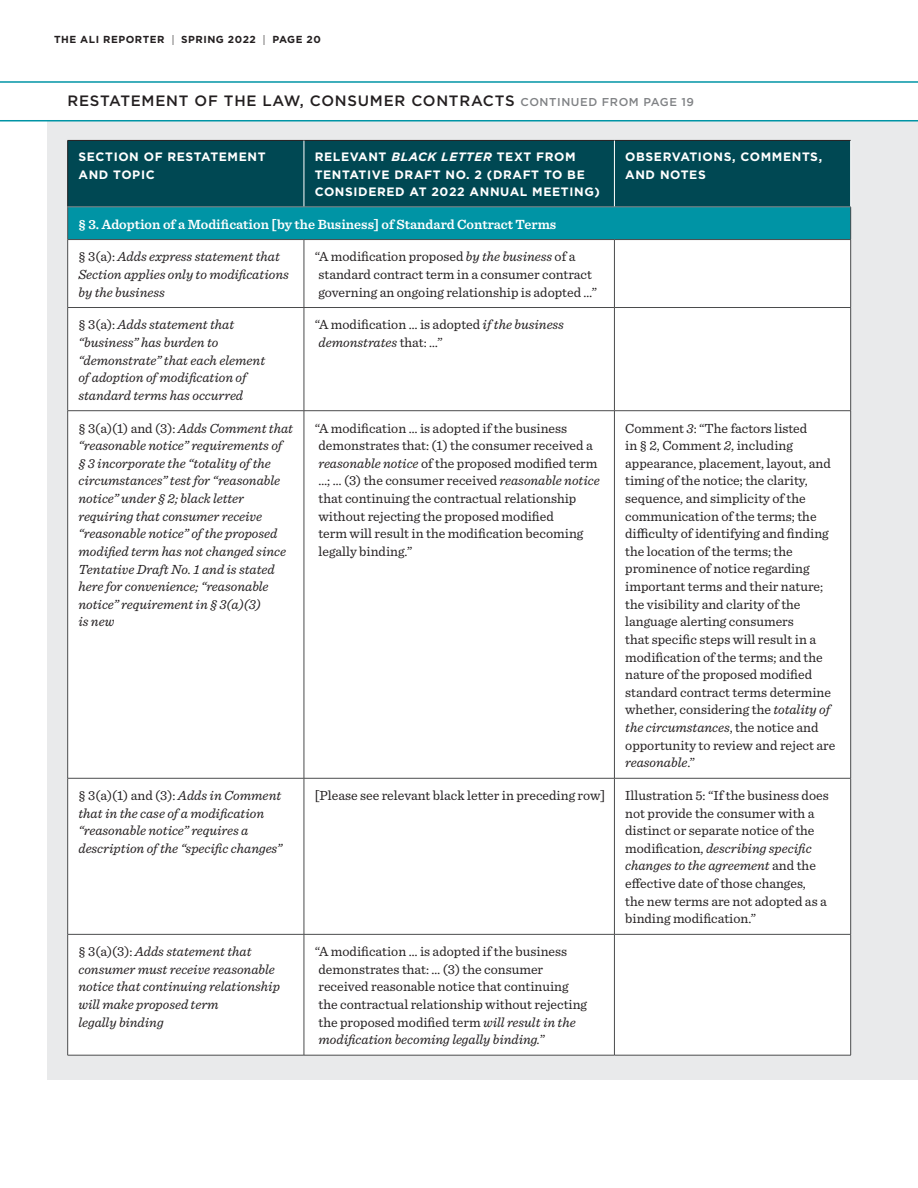
<style>
.page{position:relative;width:918px;height:1188px;background:#fff}
.page>*{position:absolute;margin:0;border:0;box-sizing:border-box;transform-origin:0 0}
.t1{font:500 15px "Gotham";letter-spacing:.05em;color:#231f20}
.t2{font:13.8px/17.5px "Sentinel";color:#231f20}
.t3{font:italic 13.8px/17.5px "Sentinel";color:#231f20}
.t4{font:600 13.8px "Sentinel";color:#fff}
.t5{font:700 12.15px/17.5px "Gotham";letter-spacing:.05em;color:#fff}
.t6{font:700 10.2px "Gotham";letter-spacing:.05em;color:#231f20}
.s1{font-size:11.4px;color:#808285}
.s2{font-style:italic}
.s3{font-style:normal}
</style>
<div class="page">
<div style="left:47px;top:120px;width:871px;height:960px;background:#e9eaeb"></div>
<div style="left:68px;top:141px;width:782px;height:66px;background:#004853"></div>
<div style="left:68px;top:207px;width:783px;height:33px;background:#0094a5"></div>
<div style="left:68px;top:240px;width:782px;height:815px;background:#fff"></div>
<hr style="left:67px;top:207px;width:1px;height:32px;background:#4b4c4d">
<hr style="left:850px;top:207px;width:1px;height:32px;background:#4b4c4d">
<hr style="left:68px;top:239px;width:236px;height:1px;background:#4b4c4d">
<hr style="left:67px;top:240px;width:1px;height:67px;background:#4b4c4d">
<hr style="left:304px;top:239px;width:310px;height:1px;background:#4b4c4d">
<hr style="left:304px;top:240px;width:1px;height:67px;background:#4b4c4d">
<hr style="left:614px;top:239px;width:237px;height:1px;background:#4b4c4d">
<hr style="left:614px;top:240px;width:1px;height:67px;background:#4b4c4d">
<hr style="left:850px;top:240px;width:1px;height:67px;background:#4b4c4d">
<hr style="left:68px;top:307px;width:236px;height:1px;background:#4b4c4d">
<hr style="left:67px;top:308px;width:1px;height:103px;background:#4b4c4d">
<hr style="left:304px;top:307px;width:310px;height:1px;background:#4b4c4d">
<hr style="left:304px;top:308px;width:1px;height:103px;background:#4b4c4d">
<hr style="left:614px;top:307px;width:237px;height:1px;background:#4b4c4d">
<hr style="left:614px;top:308px;width:1px;height:103px;background:#4b4c4d">
<hr style="left:850px;top:308px;width:1px;height:103px;background:#4b4c4d">
<hr style="left:68px;top:410px;width:236px;height:1px;background:#4b4c4d">
<hr style="left:67px;top:411px;width:1px;height:367px;background:#4b4c4d">
<hr style="left:304px;top:410px;width:310px;height:1px;background:#4b4c4d">
<hr style="left:304px;top:411px;width:1px;height:367px;background:#4b4c4d">
<hr style="left:614px;top:410px;width:237px;height:1px;background:#4b4c4d">
<hr style="left:614px;top:411px;width:1px;height:367px;background:#4b4c4d">
<hr style="left:850px;top:411px;width:1px;height:367px;background:#4b4c4d">
<hr style="left:68px;top:778px;width:236px;height:1px;background:#4b4c4d">
<hr style="left:67px;top:778px;width:1px;height:156px;background:#4b4c4d">
<hr style="left:304px;top:778px;width:310px;height:1px;background:#4b4c4d">
<hr style="left:304px;top:778px;width:1px;height:156px;background:#4b4c4d">
<hr style="left:614px;top:778px;width:237px;height:1px;background:#4b4c4d">
<hr style="left:614px;top:778px;width:1px;height:156px;background:#4b4c4d">
<hr style="left:850px;top:778px;width:1px;height:156px;background:#4b4c4d">
<hr style="left:68px;top:934px;width:236px;height:1px;background:#4b4c4d">
<hr style="left:67px;top:935px;width:1px;height:120px;background:#4b4c4d">
<hr style="left:304px;top:934px;width:310px;height:1px;background:#4b4c4d">
<hr style="left:304px;top:935px;width:1px;height:120px;background:#4b4c4d">
<hr style="left:614px;top:934px;width:237px;height:1px;background:#4b4c4d">
<hr style="left:614px;top:935px;width:1px;height:120px;background:#4b4c4d">
<hr style="left:850px;top:935px;width:1px;height:120px;background:#4b4c4d">
<hr style="left:68px;top:1055px;width:236px;height:1px;background:#4b4c4d">
<hr style="left:304px;top:1055px;width:310px;height:1px;background:#4b4c4d">
<hr style="left:614px;top:1055px;width:237px;height:1px;background:#4b4c4d">
<hr style="left:68px;top:140px;width:236px;height:1px;background:#231f20">
<hr style="left:67px;top:141px;width:1px;height:66px;background:#231f20">
<hr style="left:304px;top:140px;width:310px;height:1px;background:#231f20">
<hr style="left:614px;top:140px;width:237px;height:1px;background:#231f20">
<hr style="left:304px;top:141px;width:1px;height:66px;background:#fff">
<hr style="left:614px;top:141px;width:1px;height:66px;background:#fff">
<hr style="left:850px;top:141px;width:1px;height:66px;background:#fff">
<hr style="left:68px;top:207px;width:236px;height:1px;background:#808285">
<hr style="left:304px;top:207px;width:310px;height:1px;background:#808285">
<hr style="left:614px;top:207px;width:237px;height:1px;background:#808285">
<hr style="left:0;top:81px;width:918px;height:2px;background:#0094a5">
<hr style="left:0;top:120px;width:918px;height:1px;background:#0094a5">
<svg style="left:172px;top:35px;width:2px;height:10px"></svg>
<p class="t6" style="left:54px;top:33px;width:112px">THE ALI REPORTER</p>
<p class="t6" style="left:181px;top:33px;width:76px">SPRING 2022</p>
<p class="t6" style="left:272px;top:33px;width:50px">PAGE 20</p>
<p class="t1" style="left:68px;top:91px;width:628px">RESTATEMENT OF THE LAW, CONSUMER CONTRACTS <span class="s1">CONTINUED FROM PAGE 19</span></p>
<p class="t5" style="left:78px;top:148px;width:189px">SECTION OF RESTATEMENT<br>AND TOPIC</p>
<p class="t5" style="left:315px;top:148px;width:287px">RELEVANT <span class="s2">BLACK LETTER</span> TEXT FROM<br>TENTATIVE DRAFT NO. 2 (DRAFT TO BE<br>CONSIDERED AT 2022 ANNUAL MEETING)</p>
<p class="t5" style="left:625px;top:148px;width:198px">OBSERVATIONS, COMMENTS,<br>AND NOTES</p>
<p class="t4" style="left:78px;top:213px;width:479px">§ 3. Adoption of a Modification [by the Business] of Standard Contract Terms</p>
<p class="t3" style="left:78px;top:247px;width:212px"><span class="s3">§ 3(a):</span> Adds express statement that<br>Section applies only to modifications by the business</p>
<p class="t2" style="left:315px;top:247px;width:284px">“A modification proposed <span class="s2">by the business</span> of a standard contract term in a consumer contract governing an ongoing relationship is adopted …”</p>
<p class="t3" style="left:78px;top:315px;width:188px"><span class="s3">§ 3(a):</span> Adds statement that “business” has burden to “demonstrate” that each element of adoption of modification of standard terms has occurred</p>
<p class="t2" style="left:315px;top:315px;width:251px">“A modification … is adopted <span class="s2">if the business demonstrates</span> that: …”</p>
<p class="t3" style="left:78px;top:418px;width:216px"><span class="s3">§ 3(a)(1) and (3):</span> Adds Comment that “reasonable notice” requirements of<br>§ 3 incorporate the “totality of the circumstances” test for “reasonable notice” under § 2; black letter requiring that consumer receive “reasonable notice” of the proposed modified term has not changed since<br>Tentative Draft No. 1 and is stated here for convenience; “reasonable notice” requirement in § 3(a)(3)<br>is new</p>
<p class="t2" style="left:315px;top:418px;width:286px">“A modification … is adopted if the business demonstrates that: (1) the consumer received a <span class="s2">reasonable notice</span> of the proposed modified term …; … (3) the consumer received <span class="s2">reasonable notice </span>that continuing the contractual relationship without rejecting the proposed modified<br>term will result in the modification becoming legally binding.”</p>
<p class="t2" style="left:625px;top:418px;width:212px">Comment <span class="s2">3</span>: “The factors listed<br>in § 2, Comment <span class="s2">2</span>, including appearance, placement, layout, and timing of the notice; the clarity, sequence, and simplicity of the communication of the terms; the difficulty of identifying and finding the location of the terms; the prominence of notice regarding important terms and their nature; the visibility and clarity of the language alerting consumers<br>that specific steps will result in a modification of the terms; and the nature of the proposed modified standard contract terms determine whether, considering the <span class="s2">totality of the circumstances</span>, the notice and opportunity to review and reject are <span class="s2">reasonable</span>.”</p>
<p class="t3" style="left:78px;top:786px;width:205px"><span class="s3">§ 3(a)(1) and (3):</span> Adds in Comment that in the case of a modification “reasonable notice” requires a description of the “specific changes”</p>
<p class="t2" style="left:315px;top:786px;width:292px">[Please see relevant black letter in preceding row]</p>
<p class="t2" style="left:625px;top:786px;width:205px">Illustration 5: “If the business does not provide the consumer with a distinct or separate notice of the modification, <span class="s2">describing specific changes to the agreement</span> and the effective date of those changes,<br>the new terms are not adopted as a binding modification.”</p>
<p class="t3" style="left:78px;top:942px;width:203px"><span class="s3">§ 3(a)(3):</span> Adds statement that consumer must receive reasonable notice that continuing relationship will make proposed term<br>legally binding</p>
<p class="t2" style="left:315px;top:942px;width:274px">“A modification … is adopted if the business demonstrates that: … (3) the consumer received reasonable notice that continuing the contractual relationship without rejecting the proposed modified term <span class="s2">will result in the modification becoming legally binding.</span>”</p>
</div>
